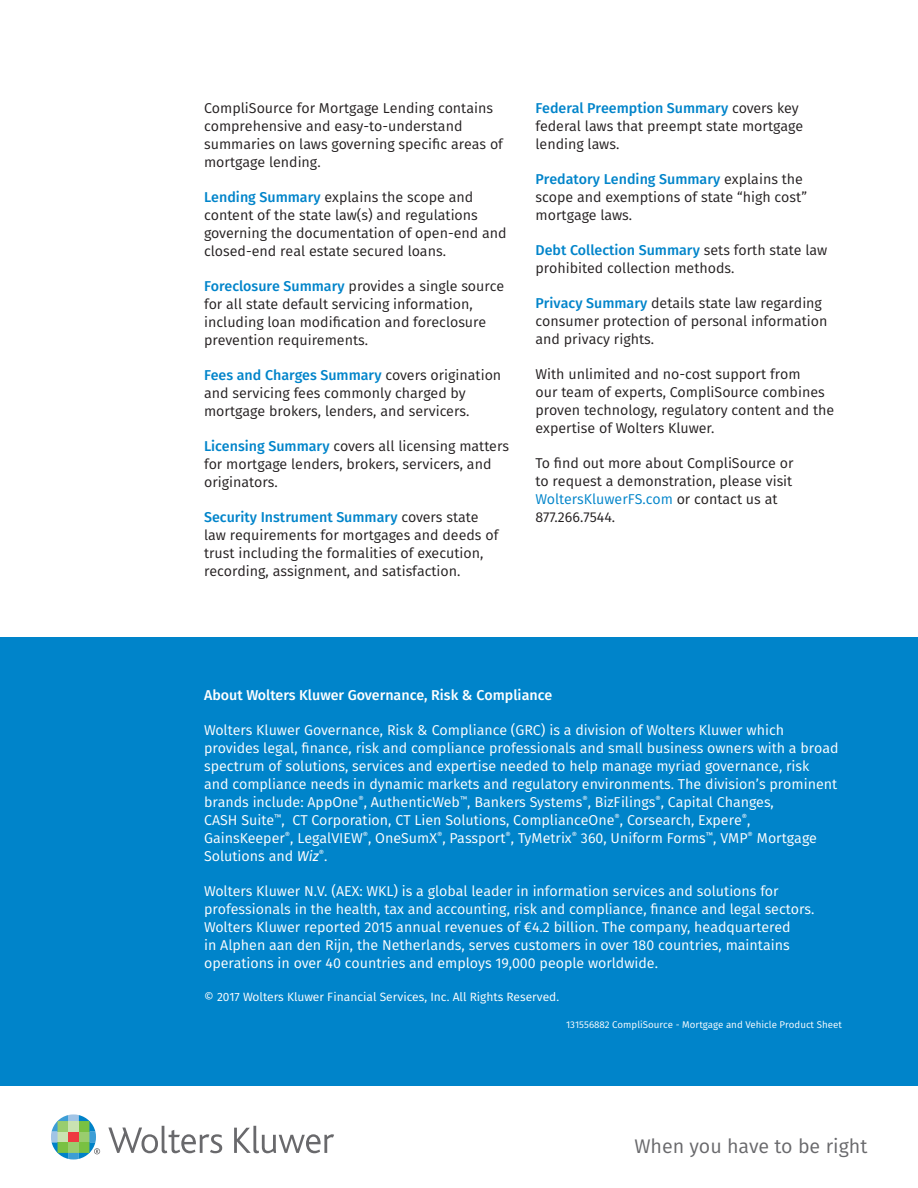
<style>
.page{position:relative;width:918px;height:1188px;background:#fff}
.page>*{position:absolute;margin:0;border:0;box-sizing:border-box;transform-origin:0 0}
.t1{font:19.65px "Fira Sans";color:#69696c}
.Text{font:14.25px/18px "Fira Sans";color:#231f20}
.Text-2{font:14.25px/18px "Fira Sans";color:#fff}
.Text-3{font:500 14.25px "Fira Sans";color:#fff}
.Copyright{font:12px "Fira Sans";color:#fff}
.Product_Number{font:9.75px "Fira Sans";color:#fff}
.s1{font-weight:500;color:#0084ca}
.s2{color:#0084ca}
.s3{font-style:italic}
</style>
<div class="page">
<div style="left:0;top:638px;width:918px;height:448px;background:#0084ca"></div>
<svg style="left:108px;top:1126px;width:114px;height:27px"></svg>
<svg style="left:234px;top:1126px;width:100px;height:27px"></svg>
<svg style="left:51px;top:1114px;width:49px;height:46px"></svg>
<p class="Text" style="left:204px;top:99px;width:300px">CompliSource for Mortgage Lending contains comprehensive and easy-to-understand summaries on laws governing specific areas of mortgage lending.</p>
<p class="Text" style="left:204px;top:188px;width:304px"><span class="s1">Lending Summary</span> explains the scope and content of the state law(s) and regulations governing the documentation of open-end and closed-end real estate secured loans.</p>
<p class="Text" style="left:204px;top:277px;width:302px"><span class="s1">Foreclosure Summary</span> provides a single source for all state default servicing information, including loan modification and foreclosure prevention requirements.</p>
<p class="Text" style="left:204px;top:366px;width:299px"><span class="s1">Fees and Charges Summary</span> covers origination and servicing fees commonly charged by mortgage brokers, lenders, and servicers.</p>
<p class="Text" style="left:204px;top:437px;width:306px"><span class="s1">Licensing Summary</span> covers all licensing matters for mortgage lenders, brokers, servicers, and originators.</p>
<p class="Text" style="left:204px;top:508px;width:296px"><span class="s1">Security Instrument Summary</span> covers state law requirements for mortgages and deeds of trust including the formalities of execution, recording, assignment, and satisfaction.</p>
<p class="Text" style="left:536px;top:99px;width:269px"><span class="s1">Federal Preemption Summary</span> covers key federal laws that preempt state mortgage lending laws.</p>
<p class="Text" style="left:536px;top:170px;width:273px"><span class="s1">Predatory Lending Summary</span> explains the scope and exemptions of state “high cost” mortgage laws.</p>
<p class="Text" style="left:536px;top:241px;width:293px"><span class="s1">Debt Collection Summary</span> sets forth state law prohibited collection methods.</p>
<p class="Text" style="left:536px;top:294px;width:293px"><span class="s1">Privacy Summary</span> details state law regarding consumer protection of personal information and privacy rights.</p>
<p class="Text" style="left:536px;top:365px;width:300px">With unlimited and no-cost support from<br>our team of experts, CompliSource combines proven technology, regulatory content and the expertise of Wolters Kluwer.</p>
<p class="Text" style="left:536px;top:454px;width:260px">To find out more about CompliSource or to request a demonstration, please visit <span class="s2">WoltersKluwerFS.com</span> or contact us at 877.266.7544.</p>
<p class="Text-3" style="left:204px;top:685px;width:350px">About Wolters Kluwer Governance, Risk &amp; Compliance</p>
<p class="Text-2" style="left:204px;top:721px;width:636px">Wolters Kluwer Governance, Risk &amp; Compliance (GRC) is a division of Wolters Kluwer which provides legal, finance, risk and compliance professionals and small business owners with a broad spectrum of solutions, services and expertise needed to help manage myriad governance, risk<br>and compliance needs in dynamic markets and regulatory environments. The division’s prominent brands include: AppOne<sup>®</sup>, AuthenticWeb<sup>™</sup>, Bankers Systems<sup>®</sup>, BizFilings<sup>®</sup>, Capital Changes,<br>CASH Suite<sup>™</sup>, CT Corporation, CT Lien Solutions, ComplianceOne<sup>®</sup>, Corsearch, Expere<sup>®</sup>, GainsKeeper<sup>®</sup>, LegalVIEW<sup>®</sup>, OneSumX<sup>®</sup>, Passport<sup>®</sup>, TyMetrix<sup>®</sup> 360, Uniform Forms<sup>™</sup>, VMP<sup>®</sup> Mortgage Solutions and <span class="s3">Wiz</span><sup>®</sup>.</p>
<p class="Text-2" style="left:204px;top:882px;width:612px">Wolters Kluwer N.V. (AEX: WKL) is a global leader in information services and solutions for professionals in the health, tax and accounting, risk and compliance, finance and legal sectors.<br>Wolters Kluwer reported 2015 annual revenues of €4.2 billion. The company, headquartered<br>in Alphen aan den Rijn, the Netherlands, serves customers in over 180 countries, maintains operations in over 40 countries and employs 19,000 people worldwide.</p>
<p class="Copyright" style="left:204px;top:988px;width:357px">© 2017 Wolters Kluwer Financial Services, Inc. All Rights Reserved.</p>
<p class="Product_Number" style="left:566px;top:1018px;width:277px">131556882 CompliSource - Mortgage and Vehicle Product Sheet</p>
<h1 class="t1" style="left:634px;top:1132px;width:235px">When you have to be right</h1>
</div>
